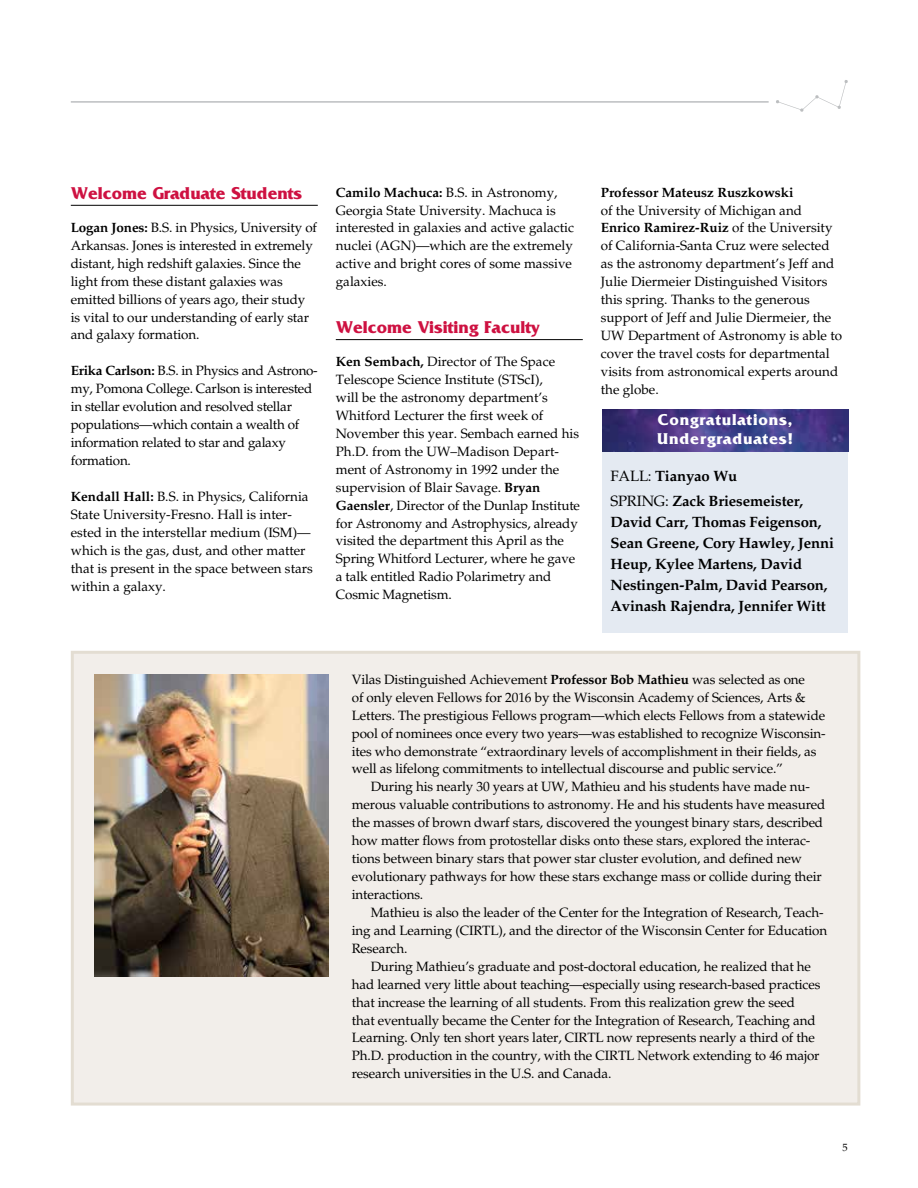
<style>
.page{position:relative;width:918px;height:1188px;background:#fff}
.page>*{position:absolute;margin:0;border:0;box-sizing:border-box;transform-origin:0 0}
.t1{font:700 18px "Friz Quadrata Std";color:#ce1141}
.t2{font:700 16.5px/19.5px "Friz Quadrata Std";letter-spacing:.05em;color:#fff}
.t3{font:700 15px/20.9px "Palatino LT Std";letter-spacing:-.01em;color:#000}
.t4{font:13.5px/18px "Palatino LT Std";letter-spacing:-.01em;color:#000}
.t5{font:700 13.5px "Palatino LT Std";color:#000}
.t6{font:10.5px "Palatino LT Std";color:#000}
.s1{font-weight:700}
.s2{font-weight:400}
</style>
<div class="page">
<hr style="left:71px;top:101px;width:698px;height:2px;background:#bcbec0">
<svg style="left:776px;top:80px;width:72px;height:32px"></svg>
<hr style="left:71px;top:205px;width:247px;height:1px;background:#000">
<hr style="left:336px;top:339px;width:247px;height:1px;background:#000">
<div style="left:602px;top:421px;width:246px;height:212px;background:#e4eaf2"></div>
<img style="left:603px;top:409px;width:246px;height:42px">
<div style="left:71px;top:651px;width:790px;height:455px;background:#f2eeea"></div>
<img style="left:95px;top:675px;width:233px;height:301px">
<h1 class="t1" style="left:71px;top:183px;width:233px">Welcome Graduate Students</h1>
<p class="t4" style="left:71px;top:219px;width:248px"><span class="s1">Logan Jones:</span> B.S. in Physics, University of Arkansas. Jones is interested in extremely distant, high redshift galaxies. Since the light from these distant galaxies was emitted billions of years ago, their study is vital to our understanding of early star and galaxy formation.</p>
<p class="t4" style="left:71px;top:362px;width:248px"><span class="s1">Erika Carlson:</span> B.S. in Physics and Astrono&shy;my, Pomona College. Carlson is interested in stellar evolution and resolved stellar populations—which contain a wealth of information related to star and galaxy formation.</p>
<p class="t4" style="left:71px;top:487px;width:244px"><span class="s1">Kendall Hall:</span> B.S. in Physics, California State University-Fresno. Hall is inter&shy;ested in the interstellar medium (ISM)— which is the gas, dust, and other matter that is present in the space between stars within a galaxy.</p>
<p class="t4" style="left:336px;top:183px;width:240px"><span class="s1">Camilo Machuca:</span> B.S. in Astronomy, Georgia State University. Machuca is interested in galaxies and active galactic nuclei (AGN)—which are the extremely active and bright cores of some massive galaxies.</p>
<h1 class="t1" style="left:336px;top:317px;width:206px">Welcome Visiting Faculty</h1>
<p class="t4" style="left:336px;top:353px;width:246px"><span class="s1">Ken Sembach,</span> Director of The Space Telescope Science Institute (STScI),<br>will be the astronomy department’s Whitford Lecturer the first week of November this year. Sembach earned his Ph.D. from the UW–Madison Depart&shy;ment of Astronomy in 1992 under the supervision of Blair Savage. <span class="s1">Bryan Gaensler</span>, Director of the Dunlap Institute for Astronomy and Astrophysics, already visited the department this April as the Spring Whitford Lecturer, where he gave a talk entitled Radio Polarimetry and Cosmic Magnetism.</p>
<p class="t5" style="left:601px;top:184px;width:194px">Professor Mateusz Ruszkowski</p>
<p class="t4" style="left:601px;top:201px;width:243px">of the University of Michigan and <span class="s1">Enrico Ramirez-Ruiz</span> of the University of California-Santa Cruz were selected as the astronomy department’s Jeff and Julie Diermeier Distinguished Visitors this spring. Thanks to the generous support of Jeff and Julie Diermeier, the UW Department of Astronomy is able to cover the travel costs for departmental visits from astronomical experts around the globe.</p>
<p class="t2" style="left:657px;top:410px;width:137px">Congratulations,<br>Undergraduates!</p>
<p class="t3" style="left:610px;top:463px;width:194px;line-height:25.3px"><span class="s2">FALL:</span> Tianyao Wu<br><span class="s2">SPRING:</span> Zack Briesemeister,</p>
<p class="t3" style="left:610px;top:512px;width:225px">David Carr, Thomas Feigenson,<br>Sean Greene, Cory Hawley, Jenni<br>Heup, Kylee Martens, David<br>Nestingen-Palm, David Pearson,<br>Avinash Rajendra, Jennifer Witt</p>
<p class="t4" style="left:352px;top:670px;width:475px">Vilas Distinguished Achievement <span class="s1">Professor Bob Mathieu</span> was selected as one<br>of only eleven Fellows for 2016 by the Wisconsin Academy of Sciences, Arts &amp; Letters. The prestigious Fellows program—which elects Fellows from a statewide pool of nominees once every two years—was established to recognize Wisconsin&shy;ites who demonstrate “extraordinary levels of accomplishment in their fields, as well as lifelong commitments to intellectual discourse and public service.”</p>
<p class="t4" style="left:352px;top:778px;width:475px;text-indent:19px">During his nearly 30 years at UW, Mathieu and his students have made nu&shy;merous valuable contributions to astronomy. He and his students have measured the masses of brown dwarf stars, discovered the youngest binary stars, described how matter flows from protostellar disks onto these stars, explored the interac&shy;tions between binary stars that power star cluster evolution, and defined new evolutionary pathways for how these stars exchange mass or collide during their interactions.</p>
<p class="t4" style="left:352px;top:904px;width:477px;text-indent:19px">Mathieu is also the leader of the Center for the Integration of Research, Teach&shy;ing and Learning (CIRTL), and the director of the Wisconsin Center for Education<br>Research.</p>
<p class="t4" style="left:352px;top:957px;width:470px;text-indent:19px">During Mathieu’s graduate and post-doctoral education, he realized that he had learned very little about teaching—especially using research-based practices that increase the learning of all students. From this realization grew the seed that eventually became the Center for the Integration of Research, Teaching and Learning. Only ten short years later, CIRTL now represents nearly a third of the Ph.D. production in the country, with the CIRTL Network extending to 46 major research universities in the U.S. and Canada.</p>
<p class="t6" style="left:843px;top:1141px;width:7px">5</p>
</div>
